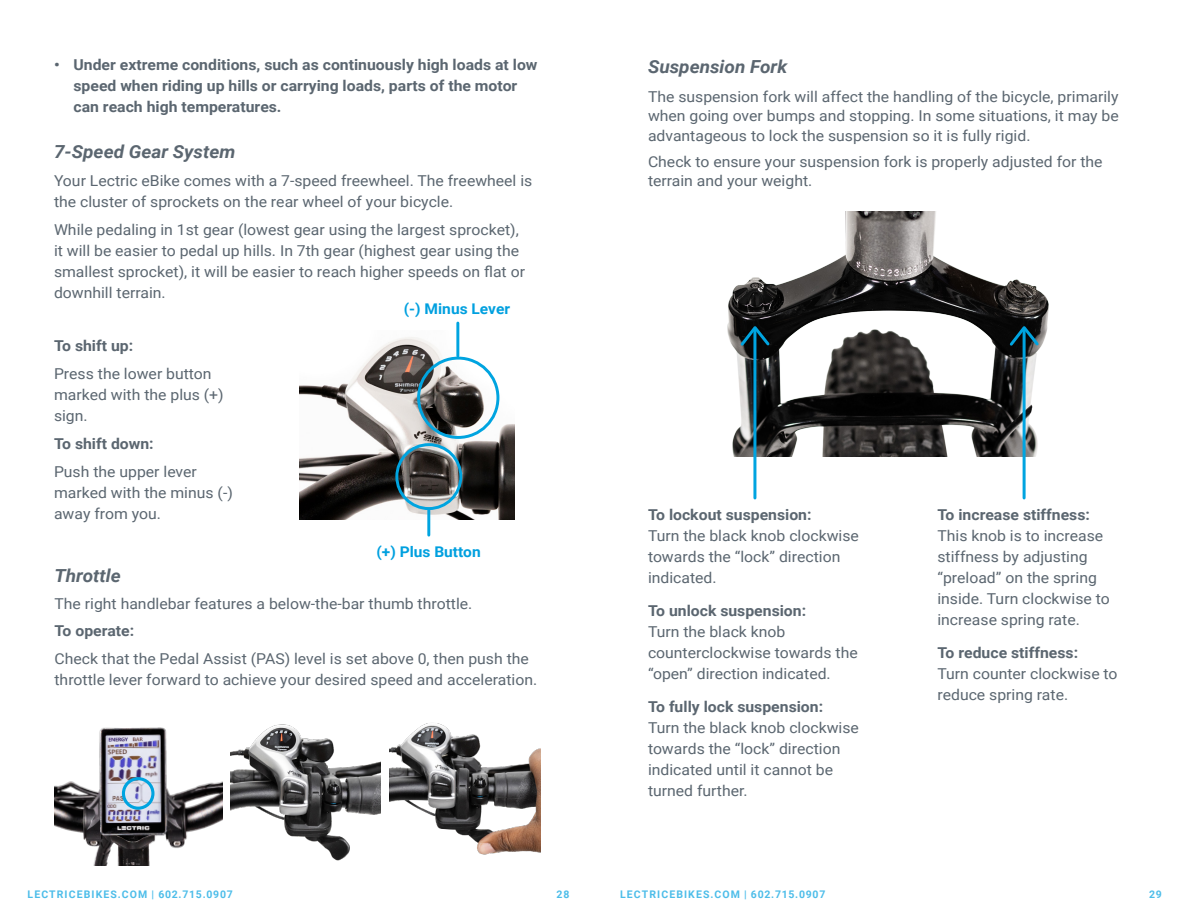
<style>
.page{position:relative;width:1188px;height:918px;background:#fff}
.page>*{position:absolute;margin:0;border:0;box-sizing:border-box;transform-origin:0 0}
.Italic_Title{font:italic 700 18px "Roboto";color:#5b6670;scale:1.05 1}
.Gray_Italic_Title{font:italic 700 18px "Roboto";color:#5b6670;scale:1.05 1}
.body{font:15px/21px "Roboto";color:#5b6670;scale:1.05 1}
.body-2{font:700 15px/21px "Roboto";color:#5b6670;scale:1.05 1}
.Italic_Title-2{font:700 14.7px "Roboto";color:#00a0df;scale:1.05 1}
.t1{font:700 10.5px "Roboto";letter-spacing:.105em;color:#4dbde9}
</style>
<div class="page">
<img style="left:231px;top:724px;width:149px;height:137px">
<img style="left:389px;top:723px;width:151px;height:132px">
<img style="left:54px;top:727px;width:168px;height:138px">
<div style="left:122px;top:777px;width:32px;height:33px;border:3px solid #00a4e0;border-radius:50%"></div>
<img style="left:299px;top:331px;width:215px;height:189px">
<div style="left:417px;top:357px;width:82px;height:82px;border:3px solid #00a4e0;border-radius:50%"></div>
<div style="left:395px;top:443px;width:67px;height:67px;border:3px solid #00a4e0;border-radius:50%"></div>
<hr style="left:456px;top:323px;width:3px;height:33px;background:#00a4e0">
<hr style="left:427px;top:509px;width:3px;height:26px;background:#00a4e0">
<img style="left:727px;top:212px;width:322px;height:245px">
<svg style="left:1007px;top:323px;width:34px;height:25px"></svg>
<hr style="left:1023px;top:331px;width:3px;height:167px;background:#00a4e0">
<svg style="left:738px;top:323px;width:34px;height:25px"></svg>
<hr style="left:753px;top:331px;width:3px;height:167px;background:#00a4e0">
<p class="body-2" style="left:74px;top:53px;width:443px;text-indent:-20px">• Under extreme conditions, such as continuously high loads at low speed when riding up hills or carrying loads, parts of the motor can reach high temperatures.</p>
<p class="Italic_Title" style="left:54px;top:139px;width:174px">7-Speed Gear System</p>
<p class="body" style="left:54px;top:170px;width:457px">Your Lectric eBike comes with a 7-speed freewheel. The freewheel is the cluster of sprockets on the rear wheel of your bicycle.</p>
<p class="body" style="left:54px;top:219px;width:450px">While pedaling in 1st gear (lowest gear using the largest sprocket), it will be easier to pedal up hills. In 7th gear (highest gear using the smallest sprocket), it will be easier to reach higher speeds on flat or downhill terrain.</p>
<p class="body-2" style="left:54px;top:335px;width:77px">To shift up:</p>
<p class="body" style="left:54px;top:363px;width:163px">Press the lower button marked with the plus (+) sign.</p>
<p class="body-2" style="left:54px;top:432px;width:96px">To shift down:</p>
<p class="body" style="left:54px;top:460px;width:172px">Push the upper lever marked with the minus (-) away from you.</p>
<p class="Italic_Title-2" style="left:404px;top:299px;width:103px">(-) Minus Lever</p>
<p class="Italic_Title-2" style="left:377px;top:541px;width:101px">(+) Plus Button</p>
<p class="Gray_Italic_Title" style="left:54px;top:563px;width:65px">Throttle</p>
<p class="body" style="left:54px;top:592px;width:399px">The right handlebar features a below-the-bar thumb throttle.</p>
<p class="body-2" style="left:54px;top:620px;width:77px">To operate:</p>
<p class="body" style="left:54px;top:648px;width:461px">Check that the Pedal Assist (PAS) level is set above 0, then push the throttle lever forward to achieve your desired speed and acceleration.</p>
<p class="Italic_Title" style="left:648px;top:54px;width:134px">Suspension Fork</p>
<p class="body" style="left:648px;top:86px;width:450px;line-height:19.5px;text-align:justify">The suspension fork will affect the handling of the bicycle, primarily when going over bumps and stopping. In some situations, it may be advantageous to lock the suspension so it is fully rigid.</p>
<p class="body" style="left:648px;top:151px;width:434px;line-height:19.5px">Check to ensure your suspension fork is properly adjusted for the terrain and your weight.</p>
<p class="body-2" style="left:648px;top:504px;width:157px">To lockout suspension:</p>
<p class="body" style="left:648px;top:525px;width:202px">Turn the black knob clockwise towards the “lock” direction indicated.</p>
<p class="body-2" style="left:648px;top:600px;width:152px">To unlock suspension:</p>
<p class="body" style="left:648px;top:621px;width:201px">Turn the black knob counterclockwise towards the “open” direction indicated.</p>
<p class="body-2" style="left:648px;top:696px;width:168px">To fully lock suspension:</p>
<p class="body" style="left:648px;top:717px;width:202px">Turn the black knob clockwise towards the “lock” direction indicated until it cannot be turned further.</p>
<p class="body-2" style="left:937px;top:504px;width:147px">To increase stiffness:</p>
<p class="body" style="left:937px;top:525px;width:166px">This knob is to increase stiffness by adjusting “preload” on the spring inside. Turn clockwise to increase spring rate.</p>
<p class="body-2" style="left:937px;top:642px;width:135px">To reduce stiffness:</p>
<p class="body" style="left:937px;top:663px;width:173px">Turn counter clockwise to reduce spring rate.</p>
<p class="t1" style="left:28px;top:887px;width:207px">LECTRICEBIKES.COM | 602.715.0907</p>
<p class="t1" style="left:557px;top:887px;width:14px">28</p>
<p class="t1" style="left:620px;top:887px;width:207px">LECTRICEBIKES.COM | 602.715.0907</p>
<p class="t1" style="left:1149px;top:887px;width:14px">29</p>
</div>
